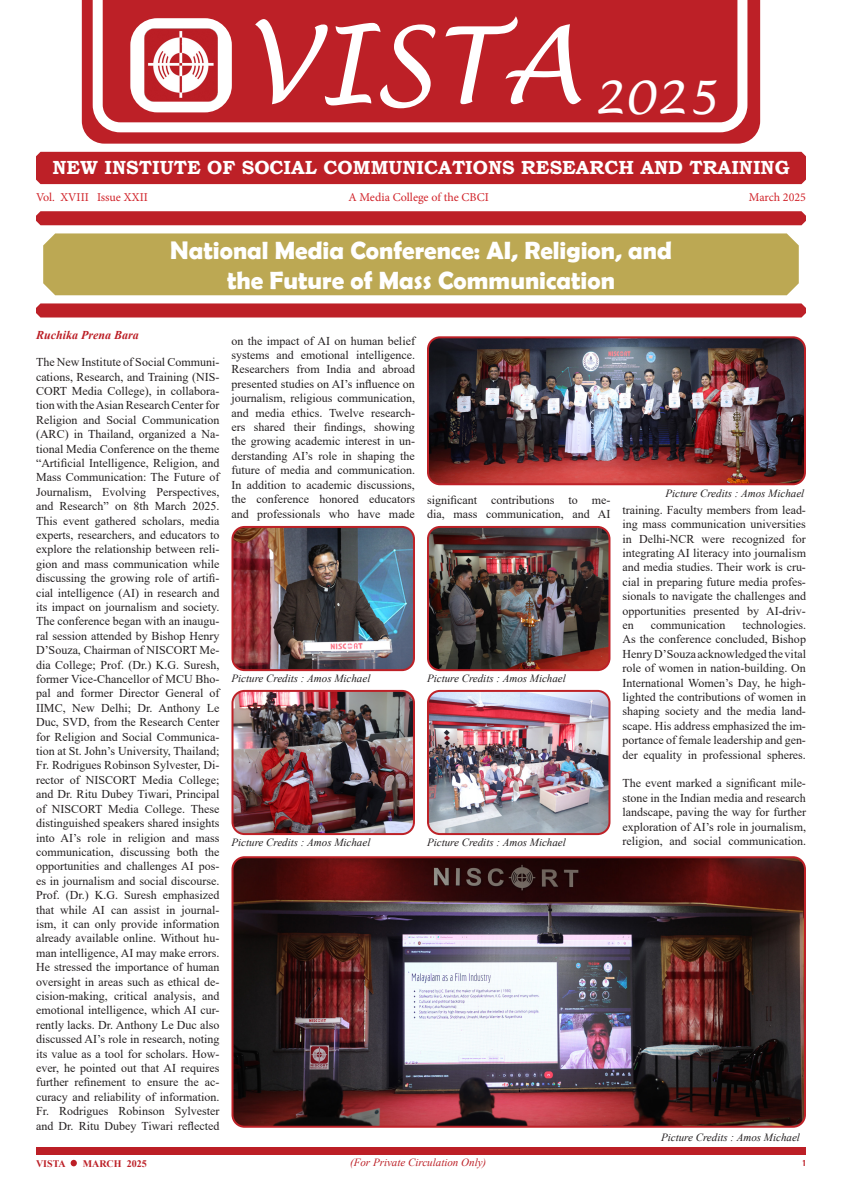
<style>
.page{position:relative;width:842px;height:1191px;background:#fff}
.page>*{position:absolute;margin:0;border:0;box-sizing:border-box;transform-origin:0 0}
.t1{font:italic 105px "Lucida Handwriting";color:#fff}
.t2{font:italic 46px "Lucida Handwriting";color:#fff}
.t3{font:700 25px "Berlin Sans FB Demi";color:#fff}
.t4{font:700 19px "Bookman Old Style";color:#fff}
.t5{font:12px/14.4px "Times New Roman";color:#231f20;text-align:justify}
.t6{font:12px "Minion Pro";color:#d1232a}
.t7{font:italic 700 12px "Times New Roman";color:#bb1e25}
.t8{font:italic 11px "Times New Roman";color:#231f20}
.t9{font:italic 11px "Times New Roman";color:#bc1f26}
.t10{font:700 10px "Times New Roman";color:#bc1f26}
.t11{font:10px "Berlin Sans FB";color:#bc1f26}
</style>
<div class="page">
<div style="left:36px;top:1147px;width:770px;height:8px;background:#bc1f26"></div>
<div style="left:71px;top:1159px;width:6px;height:7px;background:#bc1f26;border-radius:50%"></div>
<div style="left:36px;top:152px;width:770px;height:32px;background:#bd2027"></div>
<svg style="left:36px;top:211px;width:770px;height:14px;background:#be242b"></svg>
<svg style="left:36px;top:303px;width:770px;height:14px;background:#bf282e"></svg>
<svg style="left:82px;top:0;width:678px;height:144px;background:#c12e34"></svg>
<svg style="left:93px;top:0;width:654px;height:132px;background:#c4383e"></svg>
<div style="left:130px;top:18px;width:102px;height:94px;background:#fff;border-radius:27px"></div>
<img style="left:145px;top:29px;width:72px;height:73px">
<div style="left:43px;top:233px;width:756px;height:62px;background:#bca853"></div>
<img style="left:429px;top:691px;width:180px;height:143px">
<div style="left:427px;top:690px;width:183px;height:145px;border:2px solid #be2127;border-radius:12px"></div>
<img style="left:234px;top:859px;width:571px;height:267px">
<div style="left:231px;top:856px;width:575px;height:271px;border:2px solid #be2127;border-radius:12px"></div>
<img style="left:234px;top:528px;width:179px;height:141px">
<div style="left:231px;top:526px;width:184px;height:145px;border:2px solid #be2127;border-radius:12px"></div>
<img style="left:234px;top:692px;width:179px;height:141px">
<div style="left:231px;top:690px;width:184px;height:145px;border:2px solid #be2127;border-radius:12px"></div>
<img style="left:429px;top:527px;width:180px;height:143px">
<div style="left:427px;top:526px;width:183px;height:145px;border:2px solid #be2127;border-radius:12px"></div>
<img style="left:429px;top:339px;width:375px;height:144px">
<div style="left:427px;top:336px;width:379px;height:149px;border:2px solid #be2127;border-radius:12px"></div>
<p class="t1" style="left:246px;top:2px;width:338px">VISTA</p>
<p class="t2" style="left:593px;top:70px;width:126px">2025</p>
<p class="t4" style="left:53px;top:154px;width:738px">NEW INSTIUTE OF SOCIAL COMMUNICATIONS RESEARCH AND TRAINING</p>
<p class="t6" style="left:36px;top:189px;width:113px">Vol. XVIII Issue XXII</p>
<p class="t6" style="left:348px;top:189px;width:142px">A Media College of the CBCI</p>
<p class="t6" style="left:749px;top:189px;width:59px">March 2025</p>
<p class="t3" style="left:170px;top:236px;width:503px">National Media Conference: AI, Religion, and</p>
<p class="t3" style="left:227px;top:266px;width:389px">the Future of Mass Communication</p>
<p class="t7" style="left:36px;top:326px;width:104px">Ruchika Prena Bara</p>
<p class="t5" style="left:36px;top:354px;width:185px">The New Institute of Social Communi&shy;cations, Research, and Training (NIS-CORT Media College), in collabora&shy;tion with the Asian Research Center for Religion and Social Communication (ARC) in Thailand, organized a Na&shy;tional Media Conference on the theme “Artificial Intelligence, Religion, and Mass Communication: The Future of Journalism, Evolving Perspectives, and Research” on 8th March 2025.<br>This event gathered scholars, media experts, researchers, and educators to explore the relationship between reli&shy;gion and mass communication while discussing the growing role of artifi&shy;cial intelligence (AI) in research and its impact on journalism and society.</p>
<p class="t5" style="left:36px;top:614px;width:185px">The conference began with an inaugu&shy;ral session attended by Bishop Henry D’Souza, Chairman of NISCORT Me&shy;dia College; Prof. (Dr.) K.G. Suresh, former Vice-Chancellor of MCU Bho&shy;pal and former Director General of IIMC, New Delhi; Dr. Anthony Le Duc, SVD, from the Research Center for Religion and Social Communica&shy;tion at St. John’s University, Thailand; Fr. Rodrigues Robinson Sylvester, Di&shy;rector of NISCORT Media College; and Dr. Ritu Dubey Tiwari, Principal of NISCORT Media College. These distinguished speakers shared insights into AI’s role in religion and mass communication, discussing both the opportunities and challenges AI pos&shy;es in journalism and social discourse.</p>
<p class="t5" style="left:36px;top:887px;width:185px">Prof. (Dr.) K.G. Suresh emphasized that while AI can assist in journal&shy;ism, it can only provide information already available online. Without hu&shy;man intelligence, AI may make errors.<br>He stressed the importance of human oversight in areas such as ethical de&shy;cision-making, critical analysis, and emotional intelligence, which AI cur&shy;rently lacks. Dr. Anthony Le Duc also discussed AI’s role in research, noting its value as a tool for scholars. How&shy;ever, he pointed out that AI requires further refinement to ensure the ac&shy;curacy and reliability of information.</p>
<p class="t5" style="left:36px;top:1103px;width:185px">Fr. Rodrigues Robinson Sylvester and Dr. Ritu Dubey Tiwari reflected</p>
<p class="t5" style="left:231px;top:333px;width:185px">on the impact of AI on human belief systems and emotional intelligence.</p>
<p class="t5" style="left:231px;top:362px;width:185px">Researchers from India and abroad presented studies on AI’s influence on journalism, religious communication, and media ethics. Twelve research&shy;ers shared their findings, showing the growing academic interest in un&shy;derstanding AI’s role in shaping the future of media and communication.</p>
<p class="t5" style="left:231px;top:477px;width:185px">In addition to academic discussions, the conference honored educators and professionals who have made</p>
<p class="t8" style="left:231px;top:671px;width:140px">Picture Credits : Amos Michael</p>
<p class="t8" style="left:231px;top:835px;width:140px">Picture Credits : Amos Michael</p>
<p class="t8" style="left:665px;top:485px;width:140px">Picture Credits : Amos Michael</p>
<p class="t5" style="left:427px;top:492px;width:185px">significant contributions to me&shy;dia, mass communication, and AI</p>
<p class="t5" style="left:622px;top:502px;width:185px">training. Faculty members from lead&shy;ing mass communication universities in Delhi-NCR were recognized for integrating AI literacy into journalism and media studies. Their work is cru&shy;cial in preparing future media profes&shy;sionals to navigate the challenges and opportunities presented by AI-driv&shy;en</p>
<p class="t5" style="left:651px;top:617px;width:76px">communication</p>
<p class="t5" style="left:742px;top:617px;width:65px">technologies.</p>
<p class="t5" style="left:622px;top:632px;width:185px">As the conference concluded, Bishop Henry D’Souza acknowledged the vital role of women in nation-building. On International Women’s Day, he high&shy;lighted the contributions of women in shaping society and the media land&shy;scape. His address emphasized the im&shy;portance of female leadership and gen&shy;der equality in professional spheres.</p>
<p class="t5" style="left:622px;top:776px;width:185px">The event marked a significant mile&shy;stone in the Indian media and research landscape, paving the way for further exploration of AI’s role in journalism, religion, and social communication.</p>
<p class="t8" style="left:427px;top:671px;width:140px">Picture Credits : Amos Michael</p>
<p class="t8" style="left:427px;top:835px;width:140px">Picture Credits : Amos Michael</p>
<p class="t8" style="left:661px;top:1129px;width:140px">Picture Credits : Amos Michael</p>
<p class="t10" style="left:36px;top:1156px;width:31px">VISTA</p>
<p class="t10" style="left:83px;top:1156px;width:65px">MARCH 2025</p>
<p class="t9" style="left:350px;top:1154px;width:138px">(For Private Circulation Only)</p>
<p class="t11" style="left:803px;top:1157px;width:4px">1</p>
</div>
